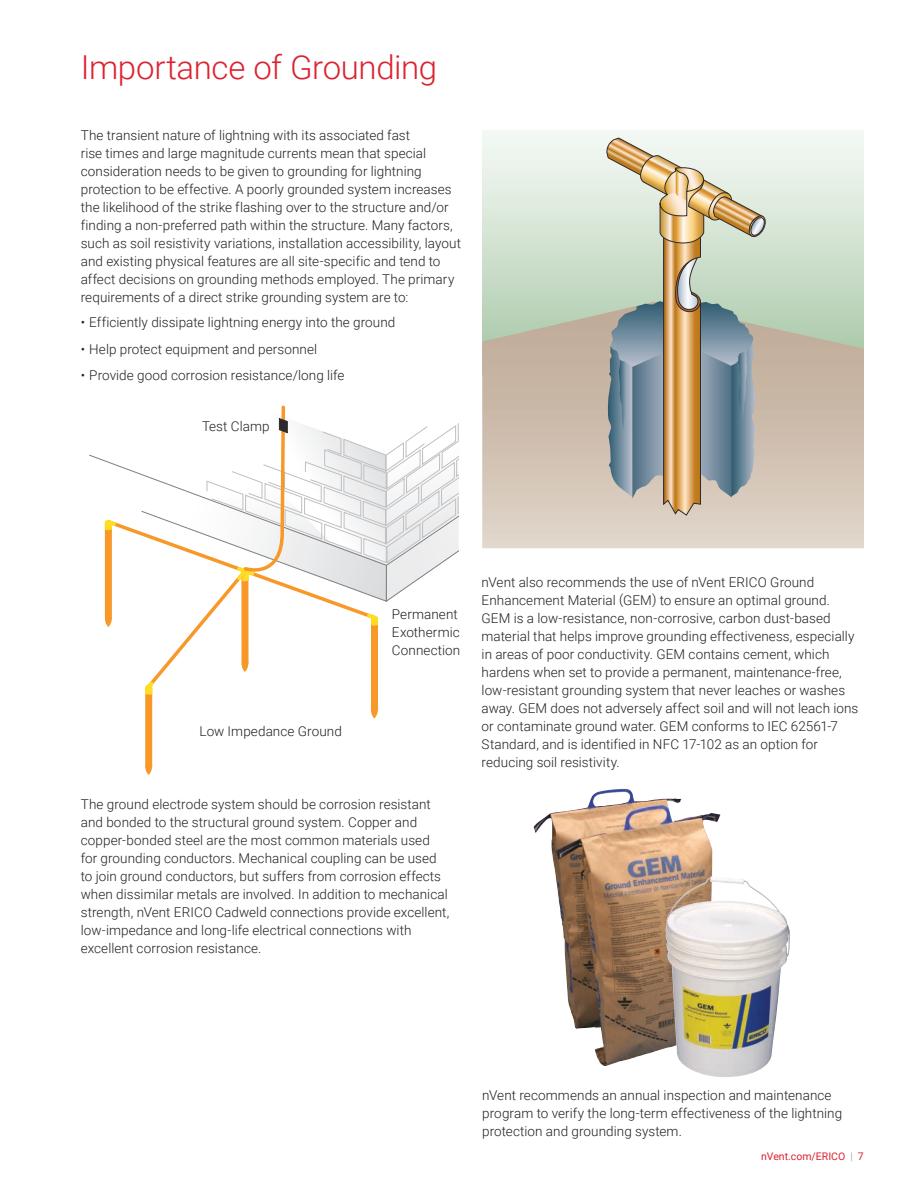
<style>
.page{position:relative;width:918px;height:1188px;background:#fff}
.page>*{position:absolute;margin:0;border:0;box-sizing:border-box;transform-origin:0 0}
.t1{font:300 33px "Roboto";letter-spacing:-.01em;color:#db2230}
.Body_Text{font:300 13.5px/18px "Roboto";letter-spacing:.005em;color:#231f20}
.t2{font:10.5px "Roboto";color:#db2230}
.s1{font-weight:300;color:#8f959e}
</style>
<div class="page">
<div style="left:371px;top:619px;width:7px;height:90px;background:#f79828"></div>
<div style="left:145px;top:688px;width:7px;height:78px;background:#f79828"></div>
<svg style="left:145px;top:765px;width:8px;height:10px"></svg>
<svg style="left:371px;top:709px;width:7px;height:9px"></svg>
<svg style="left:89px;top:405px;width:370px;height:290px"></svg>
<svg style="left:482px;top:130px;width:382px;height:172px;background:#dbe8db"></svg>
<svg style="left:482px;top:302px;width:382px;height:246px;background:#cec3b3"></svg>
<svg style="left:604px;top:138px;width:163px;height:378px;background:#b5b4a3"></svg>
<img style="left:533px;top:793px;width:180px;height:273px">
<img style="left:665px;top:876px;width:125px;height:201px">
<p class="t1" style="left:81px;top:44px;width:358px">Importance of Grounding</p>
<p class="Body_Text" style="left:81px;top:126px;width:382px">The transient nature of lightning with its associated fast<br>rise times and large magnitude currents mean that special consideration needs to be given to grounding for lightning protection to be effective. A poorly grounded system increases the likelihood of the strike flashing over to the structure and/or finding a non-preferred path within the structure. Many factors, such as soil resistivity variations, installation accessibility, layout and existing physical features are all site-specific and tend to affect decisions on grounding methods employed. The primary requirements of a direct strike grounding system are to:</p>
<p class="Body_Text" style="left:81px;top:313px;width:316px">• Efficiently dissipate lightning energy into the ground</p>
<p class="Body_Text" style="left:81px;top:339px;width:238px">• Help protect equipment and personnel</p>
<p class="Body_Text" style="left:81px;top:366px;width:265px">• Provide good corrosion resistance/long life</p>
<p class="Body_Text" style="left:202px;top:417px;width:69px">Test Clamp</p>
<p class="Body_Text" style="left:200px;top:722px;width:144px">Low Impedance Ground</p>
<p class="Body_Text" style="left:392px;top:605px;width:70px">Permanent<br>Exothermic<br>Connection</p>
<p class="Body_Text" style="left:81px;top:795px;width:370px">The ground electrode system should be corrosion resistant and bonded to the structural ground system. Copper and copper-bonded steel are the most common materials used for grounding conductors. Mechanical coupling can be used to join ground conductors, but suffers from corrosion effects when dissimilar metals are involved. In addition to mechanical strength, nVent ERICO Cadweld connections provide excellent, low-impedance and long-life electrical connections with excellent corrosion resistance.</p>
<p class="Body_Text" style="left:482px;top:573px;width:378px">nVent also recommends the use of nVent ERICO Ground Enhancement Material (GEM) to ensure an optimal ground.<br>GEM is a low-resistance, non-corrosive, carbon dust-based material that helps improve grounding effectiveness, especially in areas of poor conductivity. GEM contains cement, which hardens when set to provide a permanent, maintenance-free, low-resistant grounding system that never leaches or washes away. GEM does not adversely affect soil and will not leach ions or contaminate ground water. GEM conforms to IEC 62561-7<br>Standard, and is identified in NFC 17-102 as an option for reducing soil resistivity.</p>
<p class="Body_Text" style="left:482px;top:1085px;width:362px">nVent recommends an annual inspection and maintenance program to verify the long-term effectiveness of the lightning protection and grounding system.</p>
<p class="t2" style="left:761px;top:1149px;width:104px">nVent.com/ERICO <span class="s1">|</span> 7</p>
</div>
